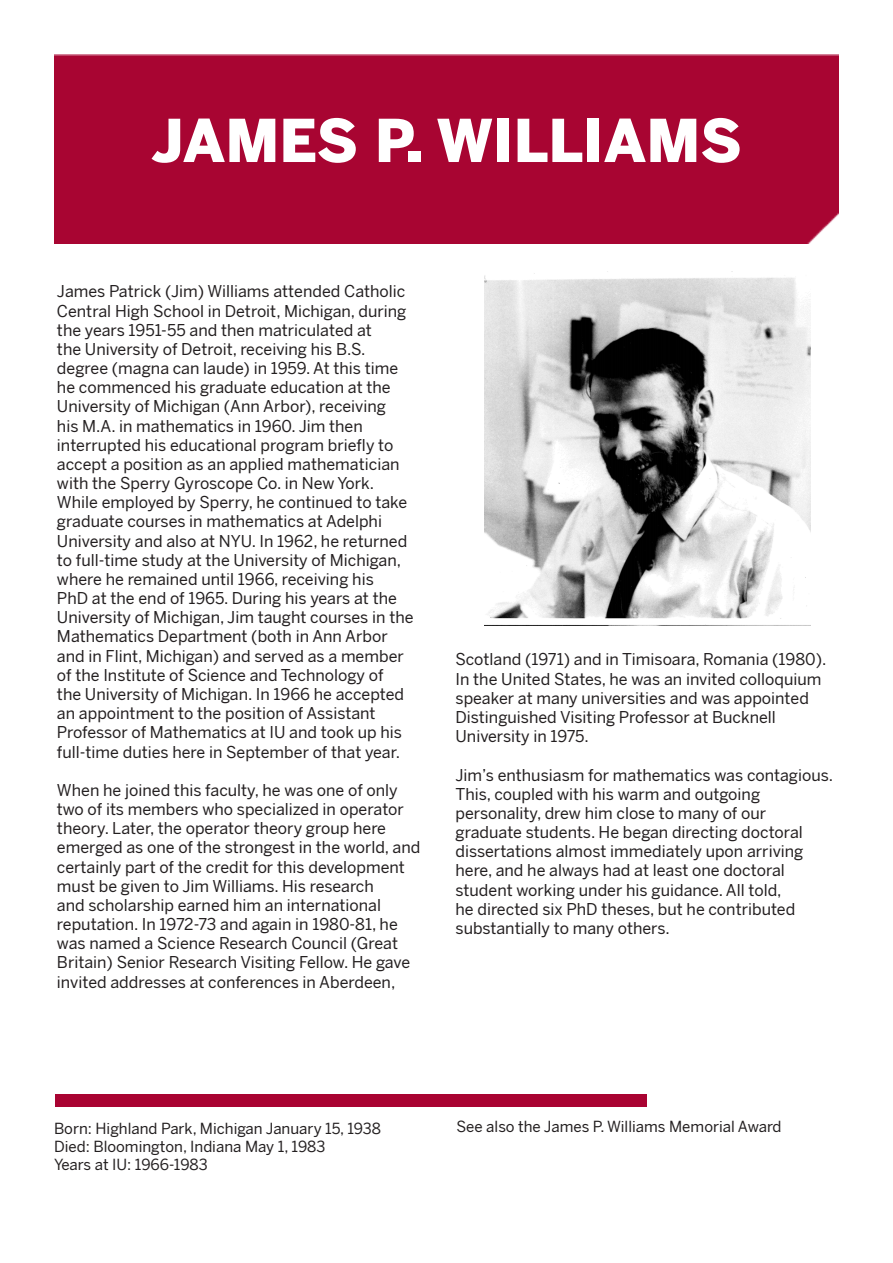
<style>
.page{position:relative;width:893px;height:1263px;background:#fff}
.page>*{position:absolute;margin:0;border:0;box-sizing:border-box;transform-origin:0 0}
.t1{font:900 58.5px "Benton Sans";color:#fff}
.t2{font:15.9px/19.2px "Benton Sans";color:#231f20}
.t3{font:15px "Benton Sans";color:#231f20}
</style>
<div class="page">
<div style="left:54px;top:54px;width:785px;height:189px;background:#a80532"></div>
<img style="left:484px;top:273px;width:326px;height:353px">
<div style="left:56px;top:1094px;width:591px;height:13px;background:#a90332"></div>
<p class="t1" style="left:151px;top:103px;width:592px">JAMES P. WILLIAMS</p>
<p class="t2" style="left:57px;top:282px;width:358px">James Patrick (Jim) Williams attended Catholic Central High School in Detroit, Michigan, during the years 1951-55 and then matriculated at<br>the University of Detroit, receiving his B.S. degree (magna can laude) in 1959. At this time he commenced his graduate education at the University of Michigan (Ann Arbor), receiving<br>his M.A. in mathematics in 1960. Jim then interrupted his educational program briefly to accept a position as an applied mathematician with the Sperry Gyroscope Co. in New York.<br>While employed by Sperry, he continued to take graduate courses in mathematics at Adelphi University and also at NYU. In 1962, he returned to full-time study at the University of Michigan, where he remained until 1966, receiving his<br>PhD at the end of 1965. During his years at the University of Michigan, Jim taught courses in the Mathematics Department (both in Ann Arbor and in Flint, Michigan) and served as a member of the Institute of Science and Technology of<br>the University of Michigan. In 1966 he accepted an appointment to the position of Assistant Professor of Mathematics at IU and took up his full-time duties here in September of that year.</p>
<p class="t2" style="left:57px;top:780px;width:365px">When he joined this faculty, he was one of only two of its members who specialized in operator theory. Later, the operator theory group here emerged as one of the strongest in the world, and certainly part of the credit for this development must be given to Jim Williams. His research<br>and scholarship earned him an international reputation. In 1972-73 and again in 1980-81, he was named a Science Research Council (Great Britain) Senior Research Visiting Fellow. He gave invited addresses at conferences in Aberdeen,</p>
<p class="t2" style="left:455px;top:650px;width:373px">Scotland (1971) and in Timisoara, Romania (1980).<br>In the United States, he was an invited colloquium speaker at many universities and was appointed Distinguished Visiting Professor at Bucknell University in 1975.</p>
<p class="t2" style="left:455px;top:765px;width:379px">Jim’s enthusiasm for mathematics was contagious.<br>This, coupled with his warm and outgoing personality, drew him close to many of our</p>
<p class="t2" style="left:455px;top:823px;width:349px">graduate students. He began directing doctoral dissertations almost immediately upon arriving here, and he always had at least one doctoral student working under his guidance. All told, he directed six PhD theses, but he contributed substantially to many others.</p>
<p class="t3" style="left:54px;top:1120px;width:329px">Born: Highland Park, Michigan January 15, 1938</p>
<p class="t3" style="left:54px;top:1138px;width:273px">Died: Bloomington, Indiana May 1, 1983</p>
<p class="t3" style="left:54px;top:1156px;width:155px">Years at IU: 1966-1983</p>
<p class="t3" style="left:456px;top:1118px;width:327px">See also the James P. Williams Memorial Award</p>
</div>
